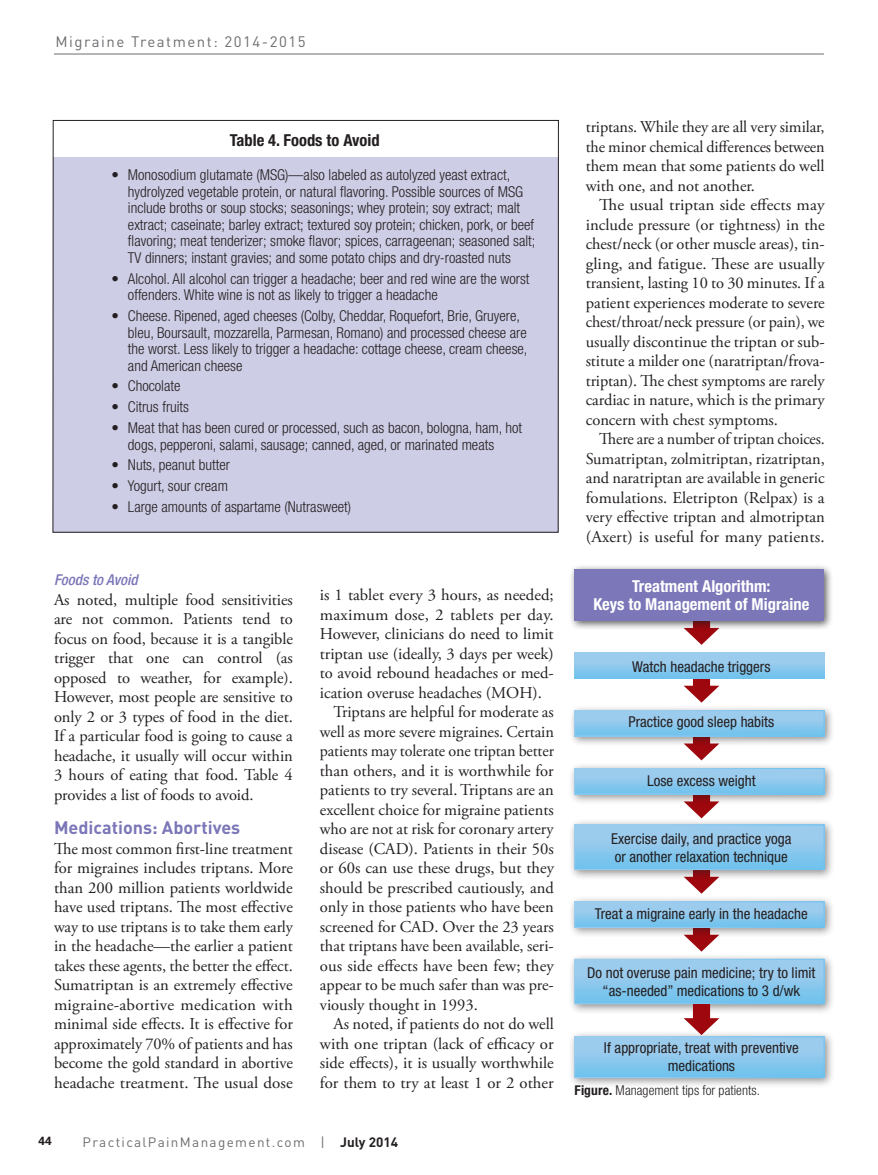
<style>
.page{position:relative;width:878px;height:1175px;background:#fff}
.page>*{position:absolute;margin:0;border:0;box-sizing:border-box;transform-origin:0 0}
.X_PPM_SUBHEAD{font:700 18px "DIN";color:#7b77b8}
.X_PPM_Body_Copy_Inde{font:16.5px/19.5px "Adobe Garamond Pro";color:#231f20;text-align:justify}
.X_PPM_Body_Copy_No_I{font:16.5px/19.5px "Adobe Garamond Pro";color:#231f20;text-align:justify}
.X_PPM_SECOND_SUBHEAD{font:16.5px/19.5px "Adobe Garamond Pro";letter-spacing:-.005em;color:#231f20;text-align:justify}
.X_PPM_Table_Heading{font:700 condensed 16.5px "Helvetica Neue";color:#fff}
.X_PPM_Table_Heading-2{font:700 condensed 16.5px "Helvetica Neue";color:#231f20}
.t1{font:300 condensed 15px/16.5px "Helvetica Neue";color:#231f20}
.PPM_Table_Body_Helv{font:condensed 15px/18px "Helvetica Neue";color:#231f20;text-align:center}
.t2{font:15px "DIN";letter-spacing:.1em;color:#6c6d70}
.X_PPM_SECOND_SUBHEAD-2{font:italic 500 condensed 15px "Helvetica Neue";color:#7b77b8}
.t3{font:13.5px "DIN";letter-spacing:.1em;color:#6c6d70}
.PPM_Figure__Table_1{font:300 condensed 13.5px "Helvetica Neue";letter-spacing:.005em;color:#231f20}
.t4{font:700 12px "Univers";color:#231f20}
.s1{font-weight:700;color:#231f20}
.s2{font-weight:700}
</style>
<div class="page">
<hr style="left:54px;top:54px;width:770px;height:1px;background:#6c6d70">
<div style="left:53px;top:157px;width:505px;height:375px;background:#cecde6"></div>
<svg style="left:683px;top:678px;width:36px;height:24px"></svg>
<svg style="left:687px;top:631px;width:29px;height:14px"></svg>
<svg style="left:686px;top:746px;width:31px;height:14px"></svg>
<svg style="left:686px;top:804px;width:31px;height:14px"></svg>
<svg style="left:687px;top:880px;width:29px;height:13px"></svg>
<svg style="left:687px;top:938px;width:29px;height:13px"></svg>
<div style="left:569px;top:564px;width:264px;height:67px;background:#231f20;opacity:.75"></div>
<div style="left:574px;top:569px;width:249px;height:52px;background:#7b77b8"></div>
<svg style="left:574px;top:653px;width:250px;height:25px;background:#8cc8ed"></svg>
<div style="left:568px;top:704px;width:266px;height:42px;background:#231f20;opacity:.5"></div>
<svg style="left:576px;top:712px;width:246px;height:22px;background:#8dc8ed"></svg>
<div style="left:568px;top:762px;width:267px;height:42px;background:#231f20;opacity:.5"></div>
<svg style="left:576px;top:770px;width:246px;height:22px;background:#8dc8ed"></svg>
<div style="left:568px;top:895px;width:267px;height:43px;background:#231f20;opacity:.5"></div>
<svg style="left:576px;top:903px;width:246px;height:22px;background:#8ec8ed"></svg>
<div style="left:568px;top:818px;width:267px;height:62px;background:#231f20;opacity:.5"></div>
<div style="left:574px;top:825px;width:250px;height:44px;background:linear-gradient(to bottom,#a7cded,#73c3ed)"></div>
<div style="left:568px;top:953px;width:267px;height:61px;background:#231f20;opacity:.5"></div>
<div style="left:574px;top:959px;width:250px;height:44px;background:linear-gradient(to bottom,#a7cded,#74c3ed)"></div>
<div style="left:574px;top:958px;width:250px;height:46px;border:1px solid #fff"></div>
<div style="left:568px;top:1030px;width:267px;height:58px;background:#231f20;opacity:.5"></div>
<div style="left:574px;top:1036px;width:250px;height:41px;background:linear-gradient(to bottom,#a7cded,#73c3ed)"></div>
<svg style="left:683px;top:1004px;width:36px;height:31px"></svg>
<p class="t2" style="left:56px;top:32px;width:251px">Migraine Treatment: 2014-2015</p>
<p class="X_PPM_Table_Heading-2" style="left:230px;top:130px;width:151px">Table 4. Foods to Avoid</p>
<p class="t1" style="left:128px;top:167px;width:409px;text-indent:-16px">• Monosodium glutamate (MSG)—also labeled as autolyzed yeast extract, hydrolyzed vegetable protein, or natural flavoring. Possible sources of MSG include broths or soup stocks; seasonings; whey protein; soy extract; malt extract; caseinate; barley extract; textured soy protein; chicken, pork, or beef flavoring; meat tenderizer; smoke flavor; spices, carrageenan; seasoned salt; TV dinners; instant gravies; and some potato chips and dry-roasted nuts</p>
<p class="t1" style="left:128px;top:270px;width:403px;text-indent:-16px">• Alcohol. All alcohol can trigger a headache; beer and red wine are the worst offenders. White wine is not as likely to trigger a headache</p>
<p class="t1" style="left:128px;top:307px;width:401px;text-indent:-16px">• Cheese. Ripened, aged cheeses (Colby, Cheddar, Roquefort, Brie, Gruyere, bleu, Boursault, mozzarella, Parmesan, Romano) and processed cheese are the worst. Less likely to trigger a headache: cottage cheese, cream cheese, and American cheese</p>
<p class="t1" style="left:111px;top:378px;width:71px">• Chocolate</p>
<p class="t1" style="left:111px;top:398px;width:79px">• Citrus fruits</p>
<p class="t1" style="left:128px;top:419px;width:396px;text-indent:-16px">• Meat that has been cured or processed, such as bacon, bologna, ham, hot dogs, pepperoni, salami, sausage; canned, aged, or marinated meats</p>
<p class="t1" style="left:111px;top:457px;width:120px">• Nuts, peanut butter</p>
<p class="t1" style="left:111px;top:477px;width:118px">• Yogurt, sour cream</p>
<p class="t1" style="left:111px;top:498px;width:241px">• Large amounts of aspartame (Nutrasweet)</p>
<p class="X_PPM_SECOND_SUBHEAD-2" style="left:54px;top:571px;width:85px">Foods to Avoid</p>
<p class="X_PPM_SECOND_SUBHEAD" style="left:54px;top:590px;width:240px">As noted, multiple food sensitivities are not common. Patients tend to focus on food, because it is a tangible trigger that one can control (as opposed to weather, for example).<br>However, most people are sensitive to only 2 or 3 types of food in the diet.<br>If a particular food is going to cause a headache, it usually will occur within 3 hours of eating that food. Table 4 provides a list of foods to avoid.</p>
<p class="X_PPM_SUBHEAD" style="left:54px;top:816px;width:188px">Medications: Abortives</p>
<p class="X_PPM_Body_Copy_No_I" style="left:54px;top:839px;width:240px">The most common first-line treatment for migraines includes triptans. More than 200 million patients worldwide have used triptans. The most effective way to use triptans is to take them early in the headache—the earlier a patient takes these agents, the better the effect.<br>Sumatriptan is an extremely effective migraine-abortive medication with minimal side effects. It is effective for approximately 70% of patients and has become the gold standard in abortive headache treatment. The usual dose</p>
<p class="X_PPM_Body_Copy_No_I" style="left:320px;top:586px;width:235px">is 1 tablet every 3 hours, as needed; maximum dose, 2 tablets per day.<br>However, clinicians do need to limit triptan use (ideally, 3 days per week) to avoid rebound headaches or med&shy;ication overuse headaches (MOH).</p>
<p class="X_PPM_Body_Copy_Inde" style="left:320px;top:703px;width:235px;text-indent:14px">Triptans are helpful for moderate as well as more severe migraines. Certain patients may tolerate one triptan better than others, and it is worthwhile for patients to try several. Triptans are an excellent choice for migraine patients who are not at risk for coronary artery disease (CAD). Patients in their 50s or 60s can use these drugs, but they should be prescribed cautiously, and only in those patients who have been screened for CAD. Over the 23 years that triptans have been available, seri&shy;ous side effects have been few; they appear to be much safer than was pre&shy;viously thought in 1993.</p>
<p class="X_PPM_Body_Copy_Inde" style="left:320px;top:1015px;width:235px;text-indent:14px">As noted, if patients do not do well with one triptan (lack of efficacy or side effects), it is usually worthwhile for them to try at least 1 or 2 other</p>
<p class="t4" style="left:39px;top:1133px;width:15px">44</p>
<p class="t3" style="left:82px;top:1133px;width:317px">PracticalPainManagement.com | <span class="s1">July 2014</span></p>
<p class="X_PPM_Body_Copy_Inde" style="left:585px;top:118px;width:240px">triptans. While they are all very similar, the minor chemical differences between them mean that some patients do well with one, and not another.</p>
<p class="X_PPM_Body_Copy_Inde" style="left:585px;top:196px;width:240px;text-indent:14px">The usual triptan side effects may include pressure (or tightness) in the chest/neck (or other muscle areas), tin&shy;gling, and fatigue. These are usually transient, lasting 10 to 30 minutes. If a patient experiences moderate to severe chest/throat/neck pressure (or pain), we usually discontinue the triptan or sub&shy;stitute a milder one (naratriptan/frova&shy;triptan). The chest symptoms are rarely cardiac in nature, which is the primary concern with chest symptoms.</p>
<p class="X_PPM_Body_Copy_Inde" style="left:585px;top:430px;width:240px;text-indent:14px">There are a number of triptan choices.<br>Sumatriptan, zolmitriptan, rizatriptan, and naratriptan are available in generic fomulations. Eletripton (Relpax) is a very effective triptan and almotriptan (Axert) is useful for many patients.</p>
<p class="X_PPM_Table_Heading" style="left:632px;top:576px;width:140px">Treatment Algorithm:</p>
<p class="X_PPM_Table_Heading" style="left:593px;top:594px;width:217px">Keys to Management of Migraine</p>
<p class="PPM_Table_Body_Helv" style="left:632px;top:657px;width:140px">Watch headache triggers</p>
<p class="PPM_Table_Body_Helv" style="left:628px;top:712px;width:147px">Practice good sleep habits</p>
<p class="PPM_Table_Body_Helv" style="left:647px;top:771px;width:110px">Lose excess weight</p>
<p class="PPM_Table_Body_Helv" style="left:611px;top:829px;width:182px;text-align:left">Exercise daily, and practice yoga or another relaxation technique</p>
<p class="PPM_Table_Body_Helv" style="left:595px;top:904px;width:214px">Treat a migraine early in the headache</p>
<p class="PPM_Table_Body_Helv" style="left:587px;top:963px;width:230px">Do not overuse pain medicine; try to limit “as-needed” medications to 3 d/wk</p>
<p class="PPM_Table_Body_Helv" style="left:604px;top:1038px;width:196px">If appropriate, treat with preventive medications</p>
<p class="PPM_Figure__Table_1" style="left:574px;top:1082px;width:187px"><span class="s2">Figure.</span> Management tips for patients.</p>
</div>
